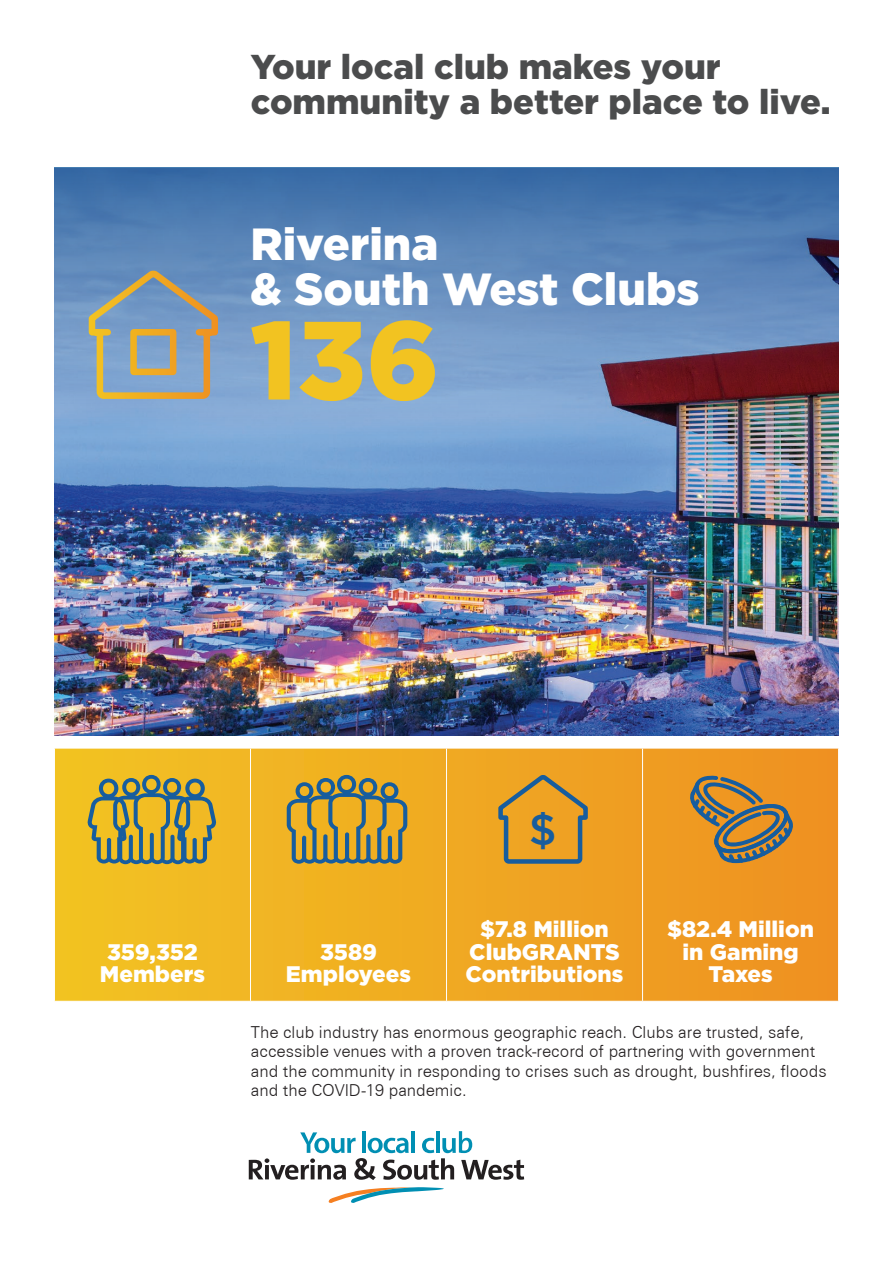
<style>
.page{position:relative;width:893px;height:1263px;background:#fff}
.page>*{position:absolute;margin:0;border:0;box-sizing:border-box;transform-origin:0 0}
.t1{font:900 111px "Gotham";color:#f2c321}
.t2{font:900 45px/45px "Gotham";color:#fff}
.t3{font:500 43.5px "Gotham";color:#175d9e}
.t4{font:900 34.5px/34.5px "Gotham";color:#4b4c4d}
.t5{font:900 22.5px/22.5px "Gotham";color:#fff;text-align:center}
.t6{font:300 16.5px/19.5px "Zurich BT";color:#231f20}
</style>
<div class="page">
<img style="left:54px;top:662px;width:785px;height:74px">
<img style="left:54px;top:167px;width:785px;height:495px">
<svg style="left:55px;top:749px;width:783px;height:252px;background:#f0a922"></svg>
<hr style="left:250px;top:748px;width:1px;height:253px;background:#fff">
<hr style="left:446px;top:748px;width:1px;height:253px;background:#fff">
<hr style="left:642px;top:748px;width:1px;height:253px;background:#fff">
<svg style="left:496px;top:771px;width:96px;height:95px;background:#cf9834"></svg>
<svg style="left:287px;top:775px;width:120px;height:89px;background:#a5934c"></svg>
<svg style="left:686px;top:775px;width:111px;height:88px;background:#ad8446"></svg>
<svg style="left:85px;top:264px;width:139px;height:138px;background:#8d9ea6"></svg>
<svg style="left:87px;top:775px;width:129px;height:89px;background:#a29a4f"></svg>
<svg style="left:328px;top:1187px;width:116px;height:16px"></svg>
<svg style="left:249px;top:1131px;width:275px;height:49px"></svg>
<h3 class="t4" style="left:251px;top:49px;width:581px">Your local club makes your community a better place to live.</h3>
<h2 class="t2" style="left:250px;top:220px;width:451px">Riverina<br>&amp; South West Clubs</h2>
<h1 class="t1" style="left:250px;top:296px;width:191px">136</h1>
<h3 class="t5" style="left:100px;top:940px;width:107px">359,352<br>Members</h3>
<h3 class="t5" style="left:286px;top:940px;width:127px">3589<br>Employees</h3>
<h3 class="t3" style="left:529px;top:805px;width:29px">$</h3>
<h3 class="t5" style="left:466px;top:918px;width:159px">$7.8 Million<br>ClubGRANTS<br>Contributions</h3>
<h3 class="t5" style="left:667px;top:918px;width:148px">$82.4 Million in Gaming<br>Taxes</h3>
<p class="t6" style="left:251px;top:1022px;width:577px">The club industry has enormous geographic reach. Clubs are trusted, safe, accessible venues with a proven track-record of partnering with government and the community in responding to crises such as drought, bushfires, floods and the COVID-19 pandemic.</p>
</div>
